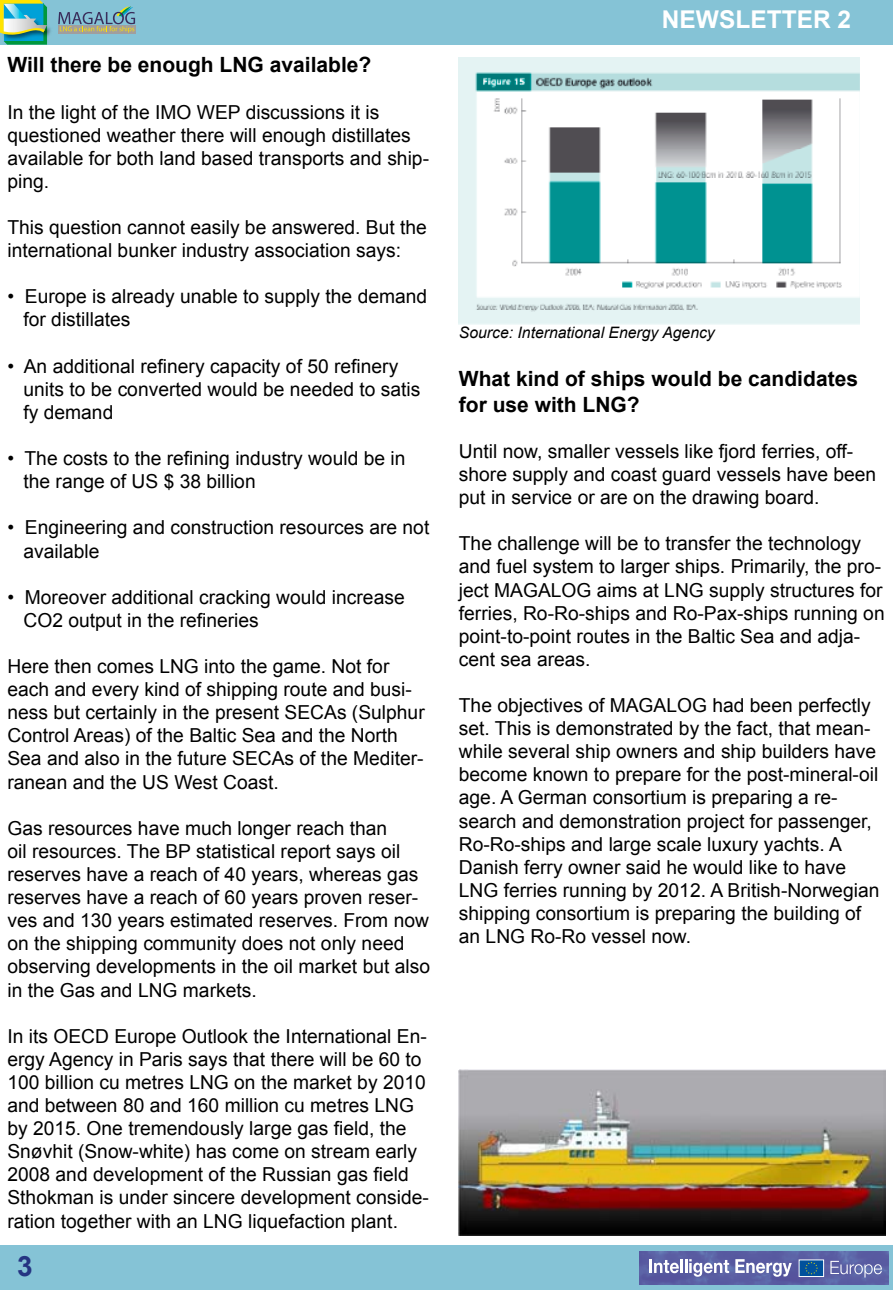
<style>
.page{position:relative;width:893px;height:1290px;background:#fff}
.page>*{position:absolute;margin:0;border:0;box-sizing:border-box;transform-origin:0 0}
.t1{font:700 28px "Arial";color:#253482}
.t2{font:700 24.5px "Arial";color:#fff}
.t3{font:700 21px/25.2px "Arial";color:#000}
.t4{font:19.25px/23.1px "Arial";color:#000}
.t5{font:italic 15.75px "Arial";color:#000}
</style>
<div class="page">
<div style="left:0;top:1245px;width:893px;height:45px;background:#85c3d6"></div>
<img style="left:640px;top:1251px;width:249px;height:33px">
<div style="left:799px;top:1260px;width:25px;height:16px;background:#00519c"></div>
<div style="left:799px;top:1259px;width:25px;height:18px;border:1px solid #fff"></div>
<svg style="left:805px;top:1262px;width:13px;height:12px"></svg>
<hr style="left:649px;top:1259px;width:3px;height:14px;background:#fff">
<svg style="left:654px;top:1260px;width:25px;height:13px"></svg>
<hr style="left:680px;top:1259px;width:3px;height:14px;background:#fff">
<svg style="left:685px;top:1259px;width:44px;height:18px"></svg>
<svg style="left:735px;top:1259px;width:57px;height:18px"></svg>
<svg style="left:830px;top:1261px;width:52px;height:16px"></svg>
<div style="left:0;top:0;width:893px;height:45px;background:#85c3d6"></div>
<div style="left:58px;top:25px;width:78px;height:8px;background:#a19e9d"></div>
<svg style="left:58px;top:6px;width:77px;height:27px"></svg>
<img style="left:47px;top:26px;width:4px;height:11px">
<svg style="left:0;top:0;width:47px;height:45px;background:#67b79c"></svg>
<img style="left:459px;top:57px;width:401px;height:267px">
<img style="left:459px;top:1069px;width:426px;height:166px">
<p class="t3" style="left:7px;top:53px;width:365px">Will there be enough LNG available?</p>
<p class="t4" style="left:7px;top:100px;width:423px">In the light of the IMO WEP discussions it is questioned weather there will enough distillates available for both land based transports and ship&shy;ping.</p>
<p class="t4" style="left:7px;top:216px;width:421px">This question cannot easily be answered. But the international bunker industry association says:</p>
<p class="t4" style="left:23px;top:285px;width:405px;text-indent:-16px">• Europe is already unable to supply the demand for distillates</p>
<p class="t4" style="left:23px;top:355px;width:398px;text-indent:-16px">• An additional refinery capacity of 50 refinery units to be converted would be needed to satis fy demand</p>
<p class="t4" style="left:23px;top:447px;width:383px;text-indent:-16px">• The costs to the refining industry would be in the range of US $ 38 billion</p>
<p class="t4" style="left:23px;top:516px;width:407px;text-indent:-16px">• Engineering and construction resources are not available</p>
<p class="t4" style="left:23px;top:586px;width:383px;text-indent:-16px">• Moreover additional cracking would increase<br>CO2 output in the refineries</p>
<p class="t4" style="left:7px;top:655px;width:419px">Here then comes LNG into the game. Not for each and every kind of shipping route and busi&shy;ness but certainly in the present SECAs (Sulphur Control Areas) of the Baltic Sea and the North Sea and also in the future SECAs of the Mediter&shy;ranean and the US West Coast.</p>
<p class="t4" style="left:7px;top:817px;width:424px">Gas resources have much longer reach than<br>oil resources. The BP statistical report says oil reserves have a reach of 40 years, whereas gas reserves have a reach of 60 years proven reser&shy;ves and 130 years estimated reserves. From now on the shipping community does not only need observing developments in the oil market but also in the Gas and LNG markets.</p>
<p class="t4" style="left:7px;top:1024px;width:423px">In its OECD Europe Outlook the International En&shy;ergy Agency in Paris says that there will be 60 to 100 billion cu metres LNG on the market by 2010 and between 80 and 160 million cu metres LNG by 2015. One tremendously large gas field, the Snøvhit (Snow-white) has come on stream early 2008 and development of the Russian gas field Sthokman is under sincere development conside&shy;ration together with an LNG liquefaction plant.</p>
<h1 class="t1" style="left:17px;top:1248px;width:17px">3</h1>
<p class="t2" style="left:662px;top:3px;width:191px">NEWSLETTER 2</p>
<p class="t5" style="left:459px;top:322px;width:257px">Source: International Energy Agency</p>
<p class="t3" style="left:459px;top:367px;width:401px">What kind of ships would be candidates for use with LNG?</p>
<p class="t4" style="left:459px;top:440px;width:419px">Until now, smaller vessels like fjord ferries, off&shy;shore supply and coast guard vessels have been put in service or are on the drawing board.</p>
<p class="t4" style="left:459px;top:532px;width:427px">The challenge will be to transfer the technology and fuel system to larger ships. Primarily, the pro&shy;ject MAGALOG aims at LNG supply structures for ferries, Ro-Ro-ships and Ro-Pax-ships running on point-to-point routes in the Baltic Sea and adja&shy;cent sea areas.</p>
<p class="t4" style="left:459px;top:694px;width:422px">The objectives of MAGALOG had been perfectly set. This is demonstrated by the fact, that mean&shy;while several ship owners and ship builders have become known to prepare for the post-mineral-oil age. A German consortium is preparing a re&shy;search and demonstration project for passenger, Ro-Ro-ships and large scale luxury yachts. A Danish ferry owner said he would like to have LNG ferries running by 2012. A British-Norwegian shipping consortium is preparing the building of an LNG Ro-Ro vessel now.</p>
</div>
